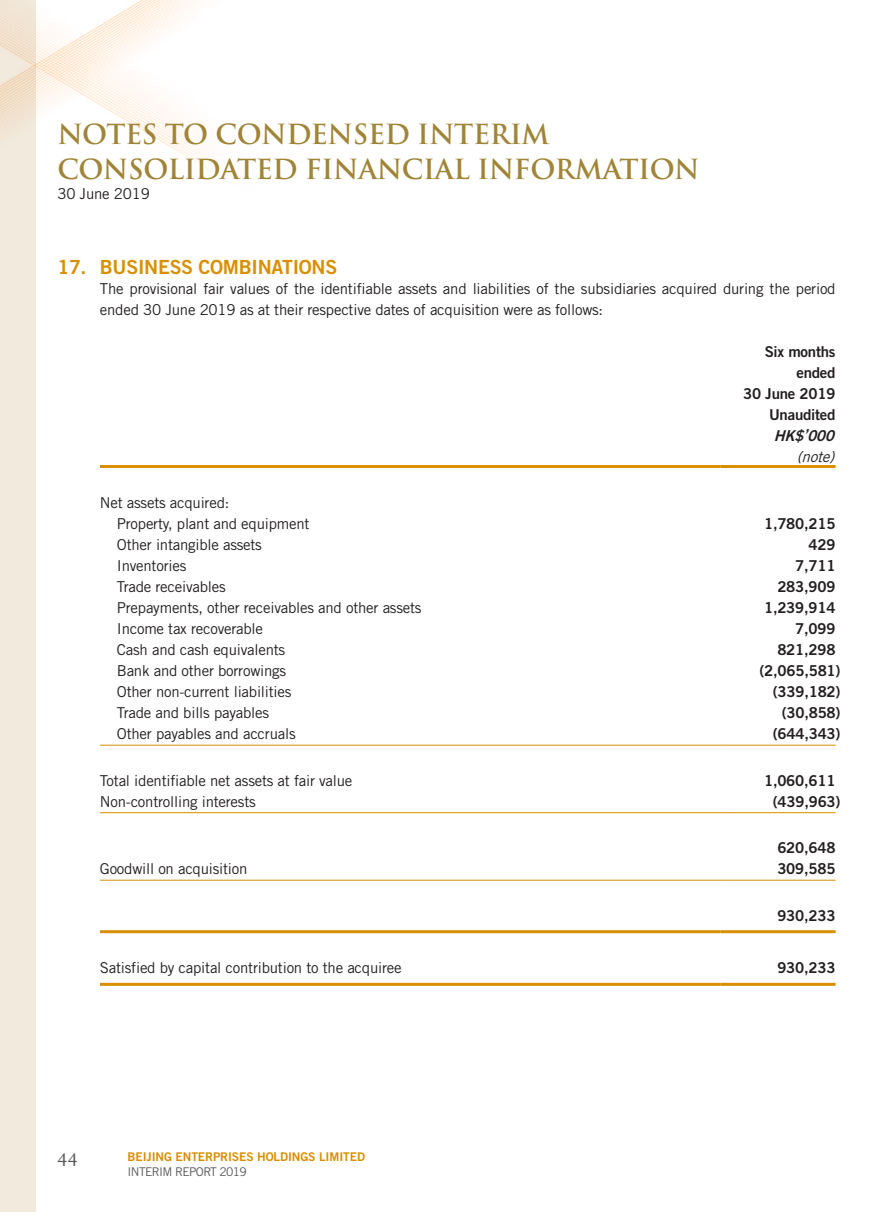
<style>
.page{position:relative;width:893px;height:1212px;background:#fff}
.page>*{position:absolute;margin:0;border:0;box-sizing:border-box;transform-origin:0 0}
.t1{font:700 27px/34.5px "Trajan Pro";letter-spacing:-.015em;color:#a08437}
.Heading_1{font:19.5px "Trade Gothic LT Std Bd 2";letter-spacing:-.015em;color:#d88f00}
.t2{font:18px "Sabon LT Std";color:#57585a}
.Body_Text{font:15px/21px "Trade Gothic LT Std";letter-spacing:-.015em;color:#231f20}
.Body_Text-2{font:15px "Trade Gothic LT Std Bd 2";letter-spacing:-.015em;color:#231f20}
.Body_Text-3{font:italic 15px "Trade Gothic LT Std Bd 2";color:#231f20}
.Body_Text-4{font:italic 15px "Trade Gothic LT Std";color:#231f20}
.t3{font:12px "Trade Gothic LT Std Bd 2";letter-spacing:-.01em;color:#d88f00}
.t4{font:12px "Trade Gothic LT Std";letter-spacing:-.05em;color:#57585a}
</style>
<div class="page">
<img style="left:36px;top:0;width:182px;height:174px">
<div style="left:0;top:0;width:36px;height:1212px;background:#f1eadd"></div>
<hr style="left:100px;top:465px;width:621px;height:3px;background:#d88f00">
<hr style="left:721px;top:465px;width:115px;height:3px;background:#d88f00">
<hr style="left:100px;top:745px;width:621px;height:1px;background:#d88f00">
<hr style="left:721px;top:745px;width:115px;height:1px;background:#d88f00">
<hr style="left:100px;top:812px;width:621px;height:1px;background:#d88f00">
<hr style="left:721px;top:812px;width:115px;height:1px;background:#d88f00">
<hr style="left:100px;top:880px;width:621px;height:1px;background:#d88f00">
<hr style="left:721px;top:880px;width:115px;height:1px;background:#d88f00">
<hr style="left:100px;top:930px;width:621px;height:3px;background:#d88f00">
<hr style="left:721px;top:930px;width:115px;height:3px;background:#d88f00">
<hr style="left:100px;top:983px;width:621px;height:3px;background:#d88f00">
<hr style="left:721px;top:983px;width:115px;height:3px;background:#d88f00">
<h1 class="t1" style="left:57px;top:117px;width:644px">NOTES TO CONDENSED INTERIM<br>CONSOLIDATED FINANCIAL INFORMATION</h1>
<p class="Body_Text" style="left:57px;top:183px;width:94px">30 June 2019</p>
<p class="Heading_1" style="left:57px;top:255px;width:281px">17. BUSINESS COMBINATIONS</p>
<p class="Body_Text" style="left:100px;top:278px;width:737px">The provisional fair values of the identifiable assets and liabilities of the subsidiaries acquired during the period ended 30 June 2019 as at their respective dates of acquisition were as follows:</p>
<p class="Body_Text-2" style="left:765px;top:342px;width:72px">Six months</p>
<p class="Body_Text-2" style="left:796px;top:363px;width:41px">ended</p>
<p class="Body_Text-2" style="left:743px;top:384px;width:94px">30 June 2019</p>
<p class="Body_Text-2" style="left:769px;top:405px;width:68px">Unaudited</p>
<p class="Body_Text-3" style="left:774px;top:426px;width:67px">HK$’000</p>
<p class="Body_Text-4" style="left:797px;top:447px;width:43px">(note)</p>
<p class="Body_Text" style="left:100px;top:492px;width:131px">Net assets acquired:</p>
<p class="Body_Text" style="left:117px;top:513px;width:194px">Property, plant and equipment</p>
<p class="Body_Text-2" style="left:764px;top:514px;width:73px">1,780,215</p>
<p class="Body_Text" style="left:117px;top:534px;width:147px">Other intangible assets</p>
<p class="Body_Text-2" style="left:808px;top:535px;width:29px">429</p>
<p class="Body_Text" style="left:117px;top:555px;width:71px">Inventories</p>
<p class="Body_Text-2" style="left:795px;top:556px;width:42px">7,711</p>
<p class="Body_Text" style="left:117px;top:576px;width:110px">Trade receivables</p>
<p class="Body_Text-2" style="left:777px;top:577px;width:60px">283,909</p>
<p class="Body_Text" style="left:117px;top:597px;width:306px">Prepayments, other receivables and other assets</p>
<p class="Body_Text-2" style="left:764px;top:598px;width:73px">1,239,914</p>
<p class="Body_Text" style="left:117px;top:618px;width:148px">Income tax recoverable</p>
<p class="Body_Text-2" style="left:795px;top:619px;width:42px">7,099</p>
<p class="Body_Text" style="left:117px;top:639px;width:170px">Cash and cash equivalents</p>
<p class="Body_Text-2" style="left:777px;top:640px;width:60px">821,298</p>
<p class="Body_Text" style="left:117px;top:660px;width:171px">Bank and other borrowings</p>
<p class="Body_Text-2" style="left:759px;top:661px;width:83px">(2,065,581)</p>
<p class="Body_Text" style="left:117px;top:681px;width:176px">Other non-current liabilities</p>
<p class="Body_Text-2" style="left:773px;top:682px;width:69px">(339,182)</p>
<p class="Body_Text" style="left:117px;top:702px;width:154px">Trade and bills payables</p>
<p class="Body_Text-2" style="left:782px;top:703px;width:60px">(30,858)</p>
<p class="Body_Text" style="left:117px;top:723px;width:180px">Other payables and accruals</p>
<p class="Body_Text-2" style="left:773px;top:724px;width:69px">(644,343)</p>
<p class="Body_Text" style="left:100px;top:770px;width:254px">Total identifiable net assets at fair value</p>
<p class="Body_Text-2" style="left:764px;top:771px;width:73px">1,060,611</p>
<p class="Body_Text" style="left:100px;top:791px;width:157px">Non-controlling interests</p>
<p class="Body_Text-2" style="left:773px;top:792px;width:69px">(439,963)</p>
<p class="Body_Text-2" style="left:777px;top:838px;width:60px">620,648</p>
<p class="Body_Text" style="left:100px;top:858px;width:149px">Goodwill on acquisition</p>
<p class="Body_Text-2" style="left:777px;top:859px;width:60px">309,585</p>
<p class="Body_Text-2" style="left:777px;top:906px;width:60px">930,233</p>
<p class="Body_Text" style="left:100px;top:957px;width:303px">Satisfied by capital contribution to the acquiree</p>
<p class="Body_Text-2" style="left:777px;top:959px;width:60px">930,233</p>
<p class="t2" style="left:57px;top:1149px;width:22px">44</p>
<p class="t3" style="left:128px;top:1149px;width:239px">BEIJING ENTERPRISES HOLDINGS LIMITED</p>
<p class="t4" style="left:128px;top:1164px;width:121px">INTERIM REPORT 2019</p>
</div>
